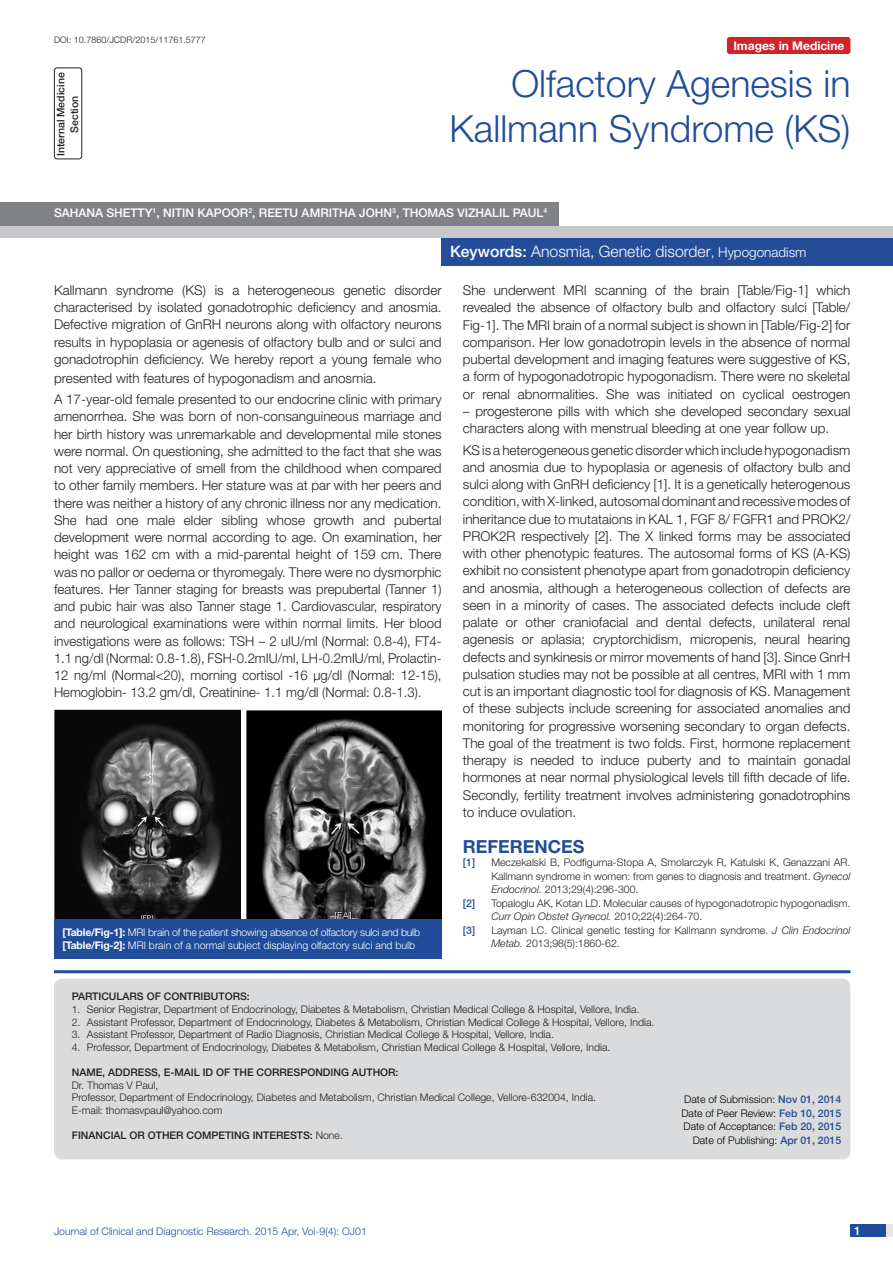
<style>
.page{position:relative;width:893px;height:1263px;background:#fff}
.page>*{position:absolute;margin:0;border:0;box-sizing:border-box;transform-origin:0 0}
.t1{font:300 37.5px/45px "Helvetica Neue";color:#214c99;text-align:right}
.Level_1{font:700 18px "Helvetica Neue";color:#214c99}
.t2{font:300 15.75px "Helvetica Neue";color:#fff}
.Body_text{font:300 13.5px/17.2px "Helvetica Neue";color:#231f20;text-align:justify}
.Author{font:500 12px "Helvetica Neue";color:#fff}
.t3{font:700 12px "Helvetica Neue";color:#fff}
.con_particulars{font:300 10.5px/13.5px "Helvetica Neue";color:#231f20}
.con_particulars-2{font:500 10.5px "Helvetica Neue";color:#231f20}
.t4{font:300 10.5px/13.5px "Helvetica Neue";color:#000;text-align:justify}
.Table_text{font:300 10.5px "Helvetica Neue";letter-spacing:-.02em;color:#fff}
.Table_text-2{font:300 10.5px "Helvetica Neue";color:#fff}
.t5{font:300 10.5px "Helvetica Neue";color:#214c99}
.t6{font:500 10.5px "Helvetica Neue";color:#214c99}
.DOI{font:300 9px "Helvetica Neue";color:#231f20}
.s1{font-weight:500}
.s2{font-size:13.5px}
.s3{font-weight:700}
.s4{font-style:italic}
.s5{font-weight:500;color:#214c99}
</style>
<div class="page">
<div style="left:850px;top:1224px;width:43px;height:13px;background:#e6e7e9"></div>
<div style="left:850px;top:1224px;width:35px;height:13px;background:#214c99"></div>
<div style="left:727px;top:37px;width:123px;height:17px;background:#d1232a;border-radius:3px"></div>
<div style="left:54px;top:68px;width:28px;height:91px;border:1px solid #231f20;border-radius:3px"></div>
<div style="left:442px;top:238px;width:451px;height:27px;background:#244d99"></div>
<div style="left:0;top:226px;width:893px;height:12px;background:#c7c8ca"></div>
<div style="left:0;top:202px;width:558px;height:24px;background:#808285"></div>
<img style="left:54px;top:709px;width:187px;height:210px">
<img style="left:247px;top:710px;width:195px;height:209px">
<div style="left:54px;top:919px;width:388px;height:39px;background:#214c99"></div>
<hr style="left:54px;top:970px;width:796px;height:3px;background:#214c99">
<div style="left:54px;top:979px;width:796px;height:180px;background:#dadbdc;border-radius:9px"></div>
<p class="DOI" style="left:54px;top:35px;width:153px">DOI: 10.7860/JCDR/2015/11761.5777</p>
<p class="con_particulars-2" style="left:55px;top:156px;width:85px;rotate:-90deg">INTERNAL MEDICINE</p>
<p class="con_particulars-2" style="left:68px;top:133px;width:38px;rotate:-90deg">SECTION</p>
<p class="t3" style="left:733px;top:38px;width:113px">Images in Medicine</p>
<p class="t1" style="left:450px;top:60px;width:402px">Olfactory Agenesis in<br>Kallmann Syndrome (KS)</p>
<p class="Author" style="left:54px;top:206px;width:495px">SAHANA SHETTY<sup>1</sup>, NITIN KAPOOR<sup>2</sup>, REETU AM RITHA JOHN<sup>3</sup>, THOMAS VIZHALIL PAUL<sup>4</sup></p>
<p class="t2" style="left:450px;top:241px;width:358px"><span class="s1">KEYWORDS:</span> Anosmia, Genetic disorder<span class="s2">, Hypogonadism</span></p>
<p class="Body_text" style="left:54px;top:281px;width:389px">Kallmann syndrome (KS) is a heterogeneous genetic disorder characterised by isolated gonadotrophic deficiency and anosmia.<br>Defective migration of GnRH neurons along with olfactory neurons results in hypoplasia or agenesis of olfactory bulb and or sulci and gonadotrophin deficiency. We hereby report a young female who</p>
<p class="Body_text" style="left:54px;top:369px;width:324px">presented with features of hypogonadism and anosmia.</p>
<p class="Body_text" style="left:54px;top:390px;width:389px">A 17-year-old female presented to our endocrine clinic with primary amenorrhea. She was born of non-consanguineous marriage and her birth history was unremarkable and developmental mile stones were normal. On questioning, she admitted to the fact that she was not very appreciative of smell from the childhood when compared to other family members. Her stature was at par with her peers and there was neither a history of any chronic illness nor any medication.<br>She had one male elder sibling whose growth and pubertal development were normal according to age. On examination, her height was 162 cm with a mid-parental height of 159 cm. There was no pallor or oedema or thyromegaly. There were no dysmorphic features. Her Tanner staging for breasts was prepubertal (Tanner 1) and pubic hair was also Tanner stage 1. Cardiovascular, respiratory and neurological examinations were within normal limits. Her blood investigations were as follows: TSH – 2 uIU/ml (Normal: 0.8-4), FT4- 1.1 ng/dl (Normal: 0.8-1.8), FSH-0.2mIU/ml, LH-0.2mIU/ml, Prolactin-12 ng/ml (Normal&lt;20), morning cortisol -16 µg/dl (Normal: 12-15), Hemoglobin- 13.2 gm/dl, Creatinine- 1.1 mg/dl (Normal: 0.8-1.3).</p>
<p class="Table_text" style="left:63px;top:926px;width:359px"><span class="s3">[Table/Fig-1]:</span> MRI brain of the patient showing absence of olfactory sulci and bulb</p>
<p class="Table_text-2" style="left:63px;top:939px;width:354px"><span class="s3">[Table/Fig-2]:</span> MRI brain of a normal subject displaying olfactory sulci and bulb</p>
<p class="Body_text" style="left:463px;top:281px;width:389px">She underwent MRI scanning of the brain [Table/Fig-1] which revealed the absence of olfactory bulb and olfactory sulci [Table/ Fig-1]. The MRI brain of a normal subject is shown in [Table/Fig-2] for comparison. Her low gonadotropin levels in the absence of normal pubertal development and imaging features were suggestive of KS, a form of hypogonadotropic hypogonadism. There were no skeletal or renal abnormalities. She was initiated on cyclical oestrogen</p>
<p class="Body_text" style="left:463px;top:402px;width:389px">– progesterone pills with which she developed secondary sexual characters along with menstrual bleeding at one year follow up.</p>
<p class="Body_text" style="left:463px;top:441px;width:389px">KS is a heterogeneous genetic disorder which include hypogonadism and anosmia due to hypoplasia or agenesis of olfactory bulb and sulci along with GnRH deficiency [1]. It is a genetically heterogenous condition, with X-linked, autosomal dominant and recessive modes of inheritance due to mutataions in KAL 1, FGF 8/ FGFR1 and PROK2/ PROK2R respectively [2]. The X linked forms may be associated with other phenotypic features. The autosomal forms of KS (A-KS) exhibit no consistent phenotype apart from gonadotropin deficiency and anosmia, although a heterogeneous collection of defects are seen in a minority of cases. The associated defects include cleft palate or other craniofacial and dental defects, unilateral renal agenesis or aplasia; cryptorchidism, micropenis, neural hearing defects and synkinesis or mirror movements of hand [3]. Since GnrH pulsation studies may not be possible at all centres, MRI with 1 mm cut is an important diagnostic tool for diagnosis of KS. Management of these subjects include screening for associated anomalies and monitoring for progressive worsening secondary to organ defects.<br>The goal of the treatment is two folds. First, hormone replacement therapy is needed to induce puberty and to maintain gonadal hormones at near normal physiological levels till fifth decade of life.<br>Secondly, fertility treatment involves administering gonadotrophins to induce ovulation.</p>
<p class="Level_1" style="left:463px;top:835px;width:123px">References</p>
<p class="t6" style="left:463px;top:856px;width:14px">[1]</p>
<p class="con_particulars" style="left:491px;top:855px;width:361px;text-align:justify">Meczekalski B, Podfigurna-Stopa A, Smolarczyk R, Katulski K, Genazzani AR.<br>Kallmann syndrome in women: from genes to diagnosis and treatment. <span class="s4">Gynecol Endocrinol.</span> 2013;29(4):296-300.</p>
<p class="t6" style="left:463px;top:897px;width:14px">[2]</p>
<p class="con_particulars" style="left:491px;top:896px;width:361px">Topaloglu AK, Kotan LD. Molecular causes of hypogonadotropic hypogonadism.<br><span class="s4">Curr Opin Obstet Gynecol.</span> 2010;22(4):264-70.</p>
<p class="t6" style="left:463px;top:924px;width:14px">[3]</p>
<p class="con_particulars" style="left:491px;top:923px;width:361px">Layman LC. Clinical genetic testing for Kallmann syndrome. <span class="s4">J Clin Endocrinol<br>Metab.</span> 2013;98(5):1860-62.</p>
<p class="con_particulars-2" style="left:72px;top:990px;width:8px">PART</p>
<p class="con_particulars-2" style="left:98px;top:990px;width:19px">ICULAR</p>
<p class="con_particulars-2" style="left:137px;top:990px;width:43px">S OF CONTR</p>
<p class="con_particulars-2" style="left:201px;top:990px;width:19px">IBUTOR</p>
<p class="con_particulars-2" style="left:240px;top:990px;width:11px">S:</p>
<p class="con_particulars" style="left:72px;top:1002px;width:569px">1. Senior Registrar, Department of Endocrinology, Diabetes &amp; Metabolism, Christian Medical College &amp; Hospital, Vellore, India.</p>
<p class="con_particulars" style="left:72px;top:1015px;width:584px">2. Assistant Professor, Department of Endocrinology, Diabetes &amp; Metabolism, Christian Medical College &amp; Hospital, Vellore, India.</p>
<p class="con_particulars" style="left:72px;top:1027px;width:484px">3. Assistant Professor, Department of Radio Diagnosis, Christian Medical College &amp; Hospital, Vellore, India.</p>
<p class="con_particulars" style="left:72px;top:1040px;width:540px">4. Professor, Department of Endocrinology, Diabetes &amp; Metabolism, Christian Medical College &amp; Hospital, Vellore, India.</p>
<p class="con_particulars-2" style="left:72px;top:1066px;width:170px">NAME, ADDRESS, E-MAIL ID OF THE</p>
<p class="con_particulars-2" style="left:257px;top:1066px;width:16px">CORRE</p>
<p class="con_particulars-2" style="left:294px;top:1066px;width:15px">SPON</p>
<p class="con_particulars-2" style="left:323px;top:1066px;width:38px">DING AUTHOR</p>
<p class="con_particulars-2" style="left:396px;top:1066px;width:4px">:</p>
<p class="con_particulars" style="left:72px;top:1078px;width:88px">Dr. Thomas V Paul,</p>
<p class="con_particulars" style="left:72px;top:1090px;width:526px">Professor, Department of Endocrinology, Diabetes and Metabolism, Christian Medical College, Vellore-632004, India.</p>
<p class="con_particulars" style="left:72px;top:1103px;width:152px">E-mail: thomasvpaul@yahoo.com</p>
<p class="con_particulars-2" style="left:72px;top:1129px;width:85px">FINANCIAL OR OTHER</p>
<p class="con_particulars-2" style="left:187px;top:1129px;width:33px">COMPET</p>
<p class="con_particulars-2" style="left:231px;top:1129px;width:32px">ING INTERE</p>
<p class="con_particulars" style="left:290px;top:1128px;width:54px"><span class="s1">STS:</span> None.</p>
<p class="t4" style="left:681px;top:1092px;width:161px">Date of Submission: <span class="s5">NOV 01, 2014<br></span>Date of Peer Review: <span class="s5">FEB 10, 2015<br></span>Date of Acceptance: <span class="s5">FEB 20, 2015</span></p>
<p class="t4" style="left:693px;top:1133px;width:150px">Date of Publishing: <span class="s5">APR 01, 2015</span></p>
<p class="t5" style="left:54px;top:1225px;width:314px">Journal of Clinical and Diagnostic Research. 2015 Apr, Vol-9(4): OJ01</p>
<p class="Author" style="left:854px;top:1223px;width:8px">1</p>
</div>
